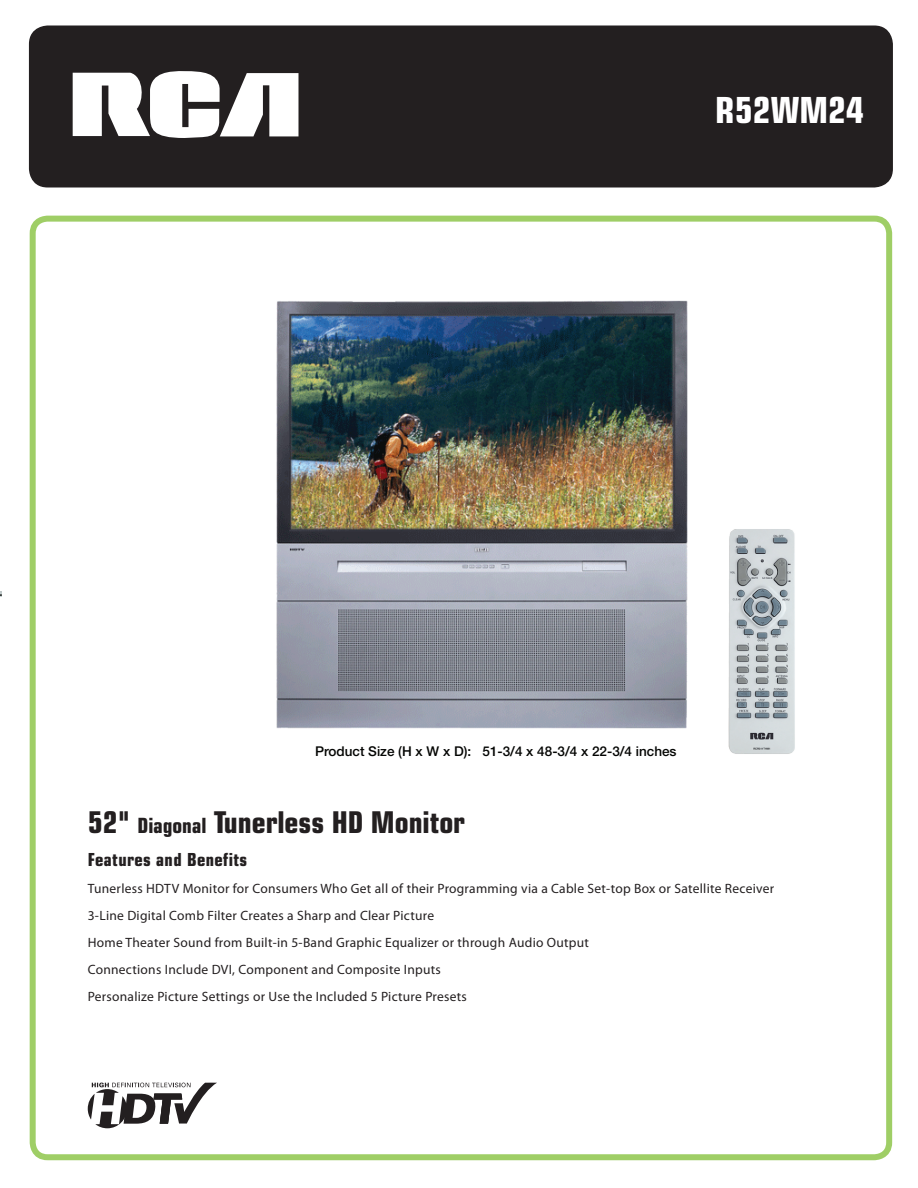
<style>
.page{position:relative;width:918px;height:1188px;background:#fff}
.page>*{position:absolute;margin:0;border:0;box-sizing:border-box;transform-origin:0 0}
.t1{font:700 condensed 36px "Eurostile";color:#fff}
.t2{font:700 condensed 30px "Eurostile";color:#231f20}
.t3{font:700 condensed 18px "Eurostile";letter-spacing:.02em;color:#231f20}
.t4{font:13.5px/27px "Myriad Pro";letter-spacing:.02em;color:#231f20}
.t5{font:500 13.5px "Helvetica Neue";color:#040503}
.s1{font-size:21px}
</style>
<div class="page">
<div style="left:30px;top:26px;width:862px;height:161px;background:#231f20;border-radius:18px"></div>
<div style="left:29px;top:26px;width:864px;height:162px;border:2px solid #231f20;border-radius:18px"></div>
<div style="left:30px;top:216px;width:862px;height:944px;border:6px solid #9fce66;border-radius:15px"></div>
<svg style="left:73px;top:71px;width:225px;height:67px"></svg>
<img style="left:276px;top:300px;width:412px;height:429px">
<img style="left:728px;top:529px;width:67px;height:225px">
<svg style="left:88px;top:1083px;width:129px;height:45px"></svg>
<h1 class="t1" style="left:715px;top:88px;width:150px">R52WM24</h1>
<p class="t5" style="left:315px;top:743px;width:363px">Product Size (H x W x D): 51-3/4 x 48-3/4 x 22-3/4 inches</p>
<h2 class="t2" style="left:88px;top:804px;width:379px">52" <span class="s1">Diagonal</span> Tunerless HD Monitor</h2>
<h3 class="t3" style="left:88px;top:849px;width:161px">Features and Benefits</h3>
<p class="t4" style="left:88px;top:875px;width:688px">Tunerless HDTV Monitor for Consumers Who Get all of their Programming via a Cable Set-top Box or Satellite Receiver 3-Line Digital Comb Filter Creates a Sharp and Clear Picture<br>Home Theater Sound from Built-in 5-Band Graphic Equalizer or through Audio Output<br>Connections Include DVI, Component and Composite Inputs<br>Personalize Picture Settings or Use the Included 5 Picture Presets</p>
</div>
